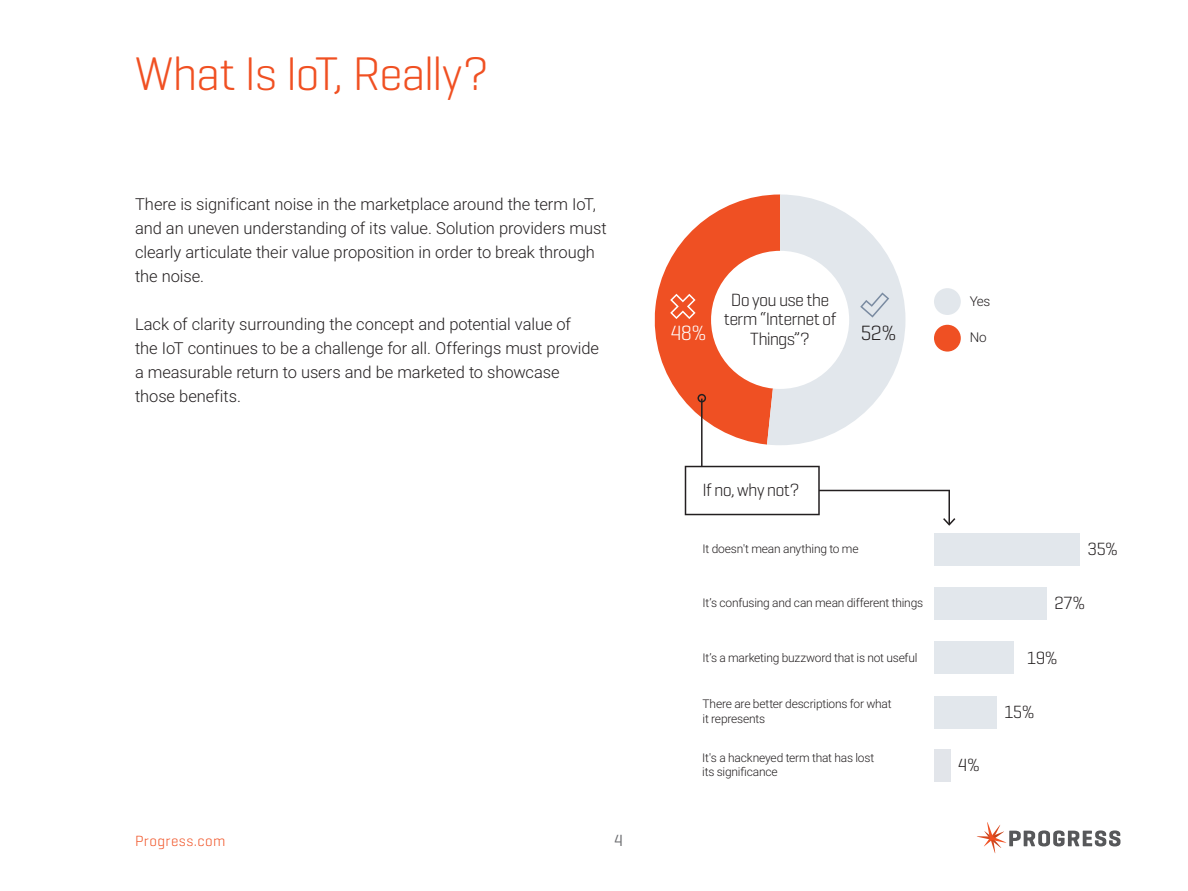
<style>
.page{position:relative;width:1188px;height:891px;background:#fff}
.page>*{position:absolute;margin:0;border:0;box-sizing:border-box;transform-origin:0 0}
.t1{font:300 48px "Geogrotesque";letter-spacing:-.035em;color:#f05022}
.t2{font:300 21px "Geogrotesque";color:#fff}
.t3{font:300 21px "Geogrotesque";color:#231f20}
.t4{font:300 18px/19.5px "Geogrotesque";letter-spacing:-.04em;color:#231f20;text-align:center}
.t5{font:300 16.5px/24px "Roboto";letter-spacing:-.005em;color:#231f20}
.t6{font:16.5px "Geogrotesque";color:#6c6d70}
.t7{font:300 15px "Geogrotesque";letter-spacing:.03em;color:#f05022}
.t8{font:300 13.5px "Roboto";color:#231f20}
.t9{font:300 12px/14.4px "Roboto";letter-spacing:-.015em;color:#231f20}
</style>
<div class="page">
<div style="left:934px;top:696px;width:63px;height:33px;background:#e2e7ec"></div>
<div style="left:934px;top:642px;width:79px;height:32px;background:#e2e7ec"></div>
<div style="left:934px;top:587px;width:113px;height:33px;background:#e2e7ec"></div>
<div style="left:934px;top:533px;width:146px;height:33px;background:#e2e7ec"></div>
<svg style="left:654px;top:195px;width:301px;height:331px"></svg>
<div style="left:934px;top:288px;width:27px;height:27px;background:#e2e7ec;border-radius:50%"></div>
<div style="left:934px;top:325px;width:27px;height:27px;background:#ef5023;border-radius:50%"></div>
<div style="left:934px;top:749px;width:16px;height:33px;background:#e2e5ea"></div>
<svg style="left:977px;top:822px;width:144px;height:31px"></svg>
<h1 class="t1" style="left:135px;top:44px;width:356px">What Is IoT, Really?</h1>
<p class="t5" style="left:135px;top:192px;width:473px">There is significant noise in the marketplace around the term IoT, and an uneven understanding of its value. Solution providers must clearly articulate their value proposition in order to break through the noise.</p>
<p class="t5" style="left:135px;top:312px;width:466px">Lack of clarity surrounding the concept and potential value of<br>the IoT continues to be a challenge for all. Offerings must provide a measurable return to users and be marketed to showcase those benefits.</p>
<p class="t7" style="left:135px;top:832px;width:92px">Progress.com</p>
<p class="t6" style="left:614px;top:830px;width:10px">4</p>
<p class="t4" style="left:724px;top:289px;width:114px">Do you use the term “Internet of<br>Things”?</p>
<p class="t2" style="left:671px;top:320px;width:38px">48%</p>
<p class="t3" style="left:860px;top:320px;width:38px">52%</p>
<p class="t8" style="left:970px;top:291px;width:22px">Yes</p>
<p class="t8" style="left:970px;top:328px;width:18px">No</p>
<p class="t4" style="left:702px;top:480px;width:99px">If no, why not?</p>
<p class="t9" style="left:702px;top:541px;width:158px">It doesn't mean anything to me</p>
<p class="t9" style="left:702px;top:595px;width:222px">It’s confusing and can mean different things</p>
<p class="t9" style="left:702px;top:650px;width:217px">It’s a marketing buzzword that is not useful</p>
<p class="t9" style="left:702px;top:697px;width:191px">There are better descriptions for what it represents</p>
<p class="t9" style="left:702px;top:750px;width:174px">It's a hackneyed term that has lost its significance</p>
<p class="t4" style="left:958px;top:755px;width:24px">4%</p>
<p class="t4" style="left:1087px;top:539px;width:32px">35%</p>
<p class="t4" style="left:1054px;top:593px;width:33px">27%</p>
<p class="t4" style="left:1027px;top:647px;width:33px">19%</p>
<p class="t4" style="left:1004px;top:701px;width:33px">15%</p>
</div>
